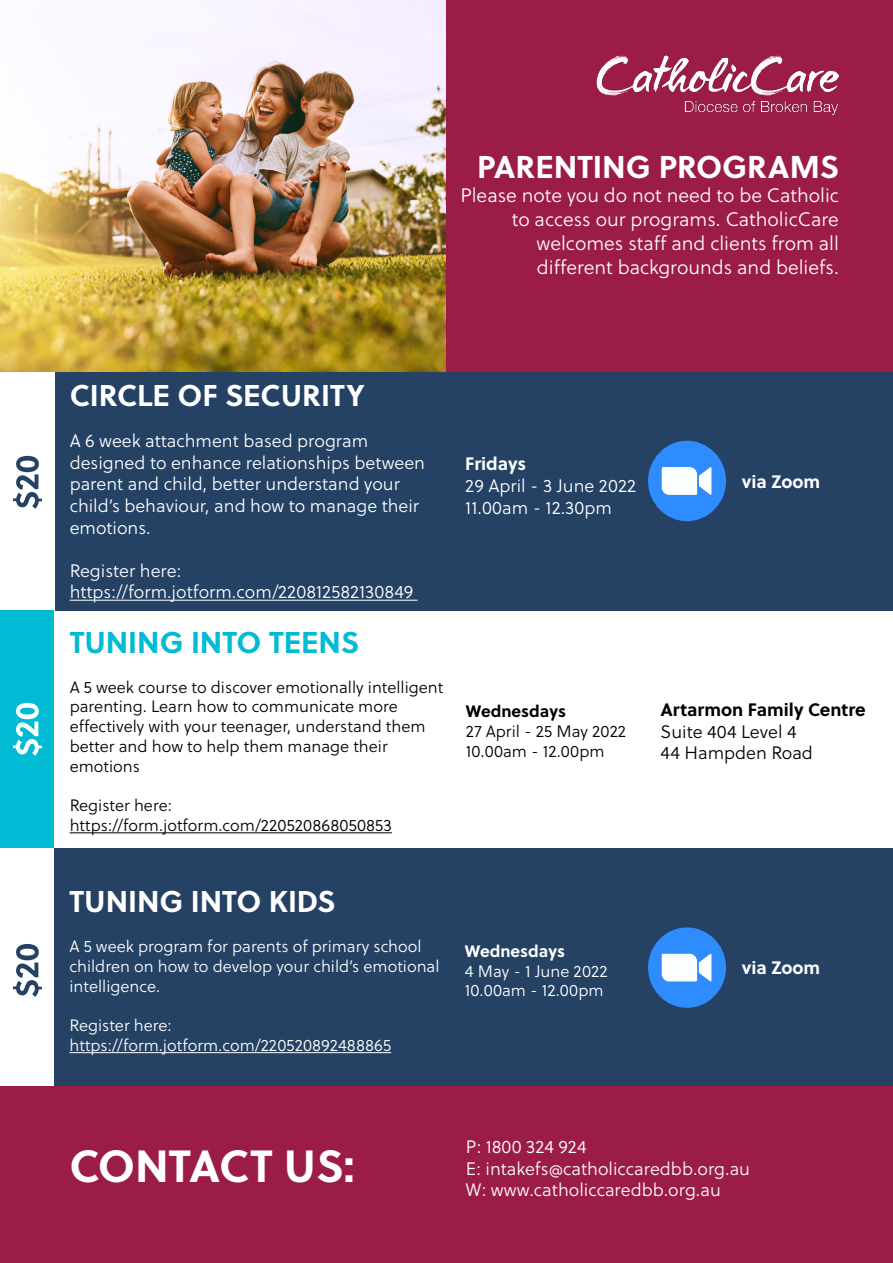
<style>
.page{position:relative;width:893px;height:1263px;background:#fff}
.page>*{position:absolute;margin:0;border:0;box-sizing:border-box;transform-origin:0 0}
.t1{font:700 45px "Soleil";color:#fff}
.t2{font:700 31.5px "Soleil";color:#fff}
.t3{font:700 30px "Soleil";color:#fff}
.t4{font:700 30px "Soleil";color:#00bbd3}
.t5{font:19.5px/24px "Soleil Lt";color:#fff;text-align:right}
.t6{font:18px/21.6px "Soleil Lt";color:#fff}
.t7{font:18px "Soleil Lt";color:#fcffff}
.t8{font:18px/21.6px "Soleil Lt";color:#000}
.t9{font:700 18px "Soleil";color:#fff}
.t10{font:700 18px "Soleil";color:#000}
.t11{font:16.5px/19.8px "Soleil Lt";color:#000}
.t12{font:16.5px/19.8px "Soleil Lt";color:#fff}
.t13{font:700 16.5px "Soleil";color:#000}
.t14{font:700 16.5px "Soleil";color:#fff}
</style>
<div class="page">
<img style="left:0;top:0;width:446px;height:372px">
<div style="left:446px;top:0;width:447px;height:372px;background:#9c1c48"></div>
<img style="left:597px;top:56px;width:242px;height:58px">
<div style="left:0;top:848px;width:893px;height:239px;background:#254265"></div>
<div style="left:0;top:372px;width:893px;height:238px;background:#254265"></div>
<svg style="left:648px;top:441px;width:78px;height:80px"></svg>
<svg style="left:648px;top:927px;width:78px;height:81px"></svg>
<hr style="left:70px;top:600px;width:348px;height:1px;background:#fcffff">
<hr style="left:70px;top:832px;width:322px;height:1px;background:#000">
<hr style="left:69px;top:1052px;width:322px;height:1px;background:#fff">
<div style="left:0;top:372px;width:54px;height:238px;background:#fff"></div>
<div style="left:1px;top:610px;width:53px;height:238px;background:#00bbd3"></div>
<div style="left:1px;top:848px;width:53px;height:239px;background:#fff"></div>
<svg style="left:13px;top:944px;width:29px;height:53px"></svg>
<svg style="left:13px;top:456px;width:29px;height:53px"></svg>
<svg style="left:13px;top:703px;width:29px;height:53px"></svg>
<div style="left:0;top:1087px;width:893px;height:176px;background:#9c1c48"></div>
<h2 class="t2" style="left:477px;top:143px;width:363px">PARENTING PROGRAMS</h2>
<p class="t5" style="left:460px;top:183px;width:380px">Please note you do not need to be Catholic to access our programs. CatholicCare welcomes staff and clients from all different backgrounds and beliefs.</p>
<h3 class="t3" style="left:70px;top:372px;width:297px">CIRCLE OF SECURITY</h3>
<p class="t6" style="left:70px;top:430px;width:357px">A 6 week attachment based program designed to enhance relationships between parent and child, better understand your child’s behaviour, and how to manage their emotions.</p>
<p class="t6" style="left:70px;top:559px;width:113px">Register here:</p>
<p class="t7" style="left:70px;top:579px;width:345px">https://form.jotform.com/220812582130849</p>
<h3 class="t4" style="left:70px;top:619px;width:291px">TUNING INTO TEENS</h3>
<p class="t11" style="left:70px;top:677px;width:375px">A 5 week course to discover emotionally intelligent parenting. Learn how to communicate more effectively with your teenager, understand them better and how to help them manage their emotions</p>
<p class="t11" style="left:70px;top:795px;width:324px">Register here: https://form.jotform.com/220520868050853</p>
<p class="t9" style="left:465px;top:450px;width:62px">Fridays</p>
<p class="t6" style="left:465px;top:475px;width:172px">29 April - 3 June 2022<br>11.00am - 12.30pm</p>
<p class="t13" style="left:466px;top:698px;width:102px">Wednesdays</p>
<p class="t11" style="left:466px;top:721px;width:162px">27 April - 25 May 2022<br>10.00am - 12.00pm</p>
<h3 class="t3" style="left:69px;top:878px;width:268px">TUNING INTO KIDS</h3>
<p class="t12" style="left:69px;top:936px;width:372px">A 5 week program for parents of primary school children on how to develop your child’s emotional intelligence.</p>
<p class="t12" style="left:69px;top:1015px;width:323px">Register here: https://form.jotform.com/220520892488865</p>
<p class="t14" style="left:465px;top:938px;width:102px">Wednesdays</p>
<p class="t12" style="left:465px;top:961px;width:144px">4 May - 1 June 2022<br>10.00am - 12.00pm</p>
<p class="t9" style="left:742px;top:467px;width:80px">via Zoom</p>
<p class="t10" style="left:660px;top:696px;width:207px">Artarmon Family Centre</p>
<p class="t8" style="left:660px;top:720px;width:154px">Suite 404 Level 4<br>44 Hampden Road</p>
<p class="t9" style="left:742px;top:954px;width:80px">via Zoom</p>
<h1 class="t1" style="left:69px;top:1131px;width:287px">CONTACT US:</h1>
<p class="t6" style="left:466px;top:1136px;width:286px">P: 1800 324 924<br>E: intakefs@catholiccaredbb.org.au<br>W: www.catholiccaredbb.org.au</p>
</div>
